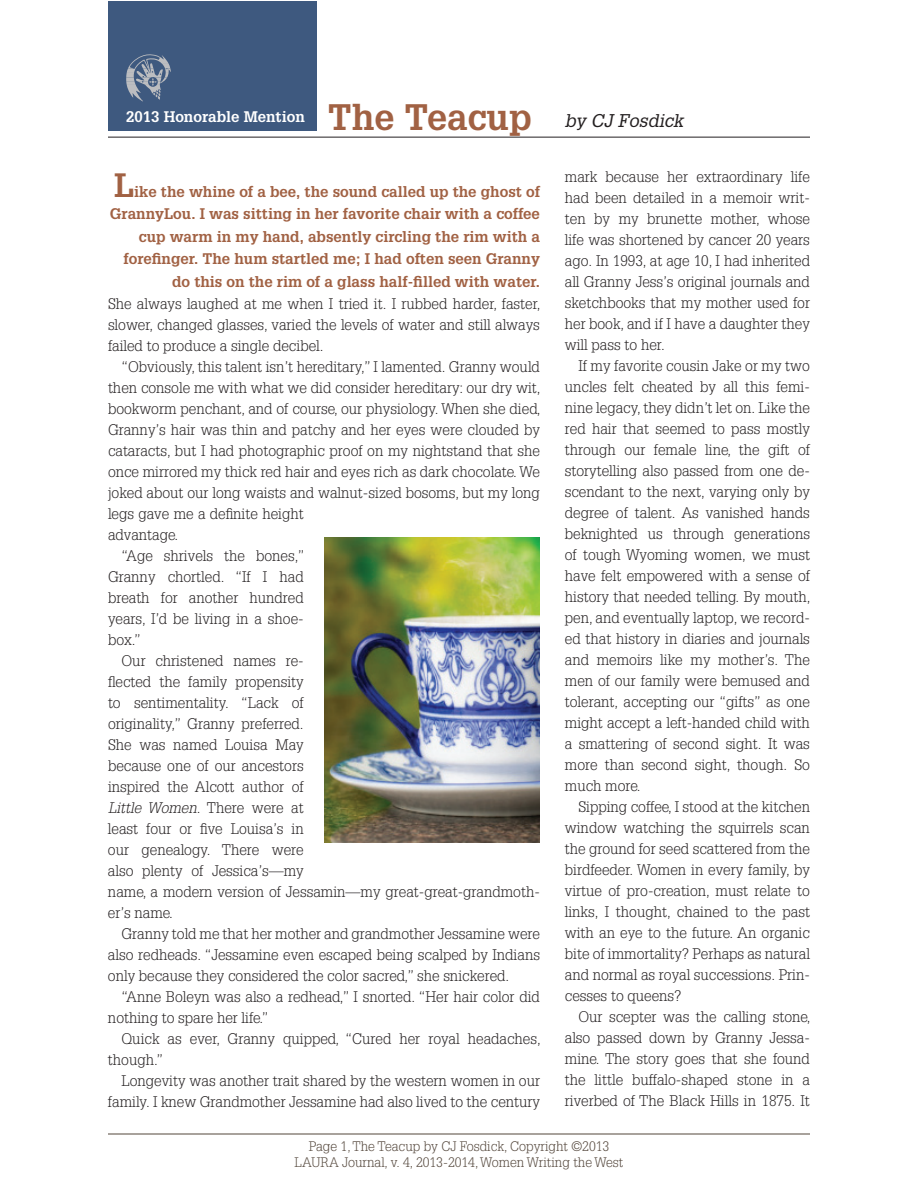
<style>
.page{position:relative;width:918px;height:1188px;background:#fff}
.page>*{position:absolute;margin:0;border:0;box-sizing:border-box;transform-origin:0 0}
.t1{font:700 36px "Glypha";color:#a16143}
.t2{font:italic 18px "Glypha";color:#231f20}
.t3{font:300 15px/21px "Glypha";color:#231f20;text-align:justify}
.t4{font:700 15px/22.5px "Glypha";color:#a16143;text-align:right}
.t5{font:700 15px "Glypha";color:#fff}
.t6{font:300 13.5px/16.2px "Glypha";color:#53463b;text-align:center}
.s1{font-size:33px}
.s2{font-style:italic}
</style>
<div class="page">
<div style="left:108px;top:1px;width:208px;height:130px;background:#3e597f"></div>
<hr style="left:108px;top:137px;width:702px;height:1px;background:#231f20">
<img style="left:324px;top:538px;width:216px;height:304px">
<hr style="left:108px;top:1134px;width:702px;height:1px;background:#53463b">
<svg style="left:126px;top:54px;width:45px;height:47px"></svg>
<h1 class="t1" style="left:328px;top:95px;width:206px">The Teacup</h1>
<p class="t5" style="left:126px;top:107px;width:180px">2013 Honorable Mention</p>
<p class="t2" style="left:565px;top:109px;width:120px">by CJ Fosdick</p>
<p class="t3" style="left:565px;top:167px;width:247px">mark because her extraordinary life had been detailed in a memoir writ&shy;ten by my brunette mother, whose life was shortened by cancer 20 years ago. In 1993, at age 10, I had inherited all Granny Jess’s original journals and sketchbooks that my mother used for her book, and if I have a daughter they will pass to her.</p>
<p class="t3" style="left:565px;top:356px;width:247px;text-indent:14px">If my favorite cousin Jake or my two uncles felt cheated by all this femi&shy;nine legacy, they didn’t let on. Like the red hair that seemed to pass mostly through our female line, the gift of storytelling also passed from one de&shy;scendant to the next, varying only by degree of talent. As vanished hands beknighted us through generations of tough Wyoming women, we must have felt empowered with a sense of history that needed telling. By mouth, pen, and eventually laptop, we record&shy;ed that history in diaries and journals and memoirs like my mother’s. The men of our family were bemused and tolerant, accepting our “gifts” as one might accept a left-handed child with a smattering of second sight. It was more than second sight, though. So much more.</p>
<p class="t3" style="left:565px;top:797px;width:247px;text-indent:14px">Sipping coffee, I stood at the kitchen window watching the squirrels scan the ground for seed scattered from the birdfeeder. Women in every family, by virtue of pro-creation, must relate to links, I thought, chained to the past with an eye to the future. An organic bite of immortality? Perhaps as natural and normal as royal successions. Prin&shy;cesses to queens?</p>
<p class="t3" style="left:565px;top:1007px;width:247px;text-indent:14px">Our scepter was the calling stone, also passed down by Granny Jessa&shy;mine. The story goes that she found the little buffalo-shaped stone in a riverbed of The Black Hills in 1875. It</p>
<p class="t6" style="left:295px;top:1138px;width:330px">Page 1, The Teacup by CJ Fosdick, Copyright ©2013<br>LAURA Journal, v. 4, 2013-2014, Women Writing the West</p>
<p class="t4" style="left:110px;top:180px;width:432px"><span class="s1">L</span>ike the whine of a bee, the sound called up the ghost of GrannyLou. I was sitting in her favorite chair with a coffee cup warm in my hand, absently circling the rim with a forefinger. The hum startled me; I had often seen Granny do this on the rim of a glass half-filled with water.</p>
<p class="t3" style="left:108px;top:294px;width:434px">She always laughed at me when I tried it. I rubbed harder, faster, slower, changed glasses, varied the levels of water and still always failed to produce a single decibel.</p>
<p class="t3" style="left:122px;top:357px;width:420px">“Obviously, this talent isn’t hereditary,” I lamented. Granny would</p>
<p class="t3" style="left:108px;top:378px;width:434px">then console me with what we did consider hereditary: our dry wit,</p>
<p class="t3" style="left:108px;top:399px;width:434px">bookworm penchant, and of course, our physiology. When she died,</p>
<p class="t3" style="left:108px;top:420px;width:433px">Granny’s hair was thin and patchy and her eyes were clouded by</p>
<p class="t3" style="left:108px;top:441px;width:433px">cataracts, but I had photographic proof on my nightstand that she</p>
<p class="t3" style="left:108px;top:462px;width:433px">once mirrored my thick red hair and eyes rich as dark chocolate. We</p>
<p class="t3" style="left:108px;top:483px;width:433px">joked about our long waists and walnut-sized bosoms, but my long</p>
<p class="t3" style="left:108px;top:504px;width:197px">legs gave me a definite height</p>
<p class="t3" style="left:108px;top:525px;width:72px">advantage.</p>
<p class="t3" style="left:122px;top:546px;width:184px">“Age shrivels the bones,”</p>
<p class="t3" style="left:108px;top:567px;width:197px">Granny chortled. “If I had</p>
<p class="t3" style="left:108px;top:588px;width:197px">breath for another hundred</p>
<p class="t3" style="left:108px;top:609px;width:197px">years, I’d be living in a shoe-</p>
<p class="t3" style="left:108px;top:630px;width:34px">box.”</p>
<p class="t3" style="left:122px;top:651px;width:184px">Our christened names re-</p>
<p class="t3" style="left:108px;top:672px;width:197px">flected the family propensity</p>
<p class="t3" style="left:108px;top:693px;width:197px">to sentimentality. “Lack of</p>
<p class="t3" style="left:108px;top:714px;width:197px">originality,” Granny preferred.</p>
<p class="t3" style="left:108px;top:735px;width:197px">She was named Louisa May</p>
<p class="t3" style="left:108px;top:756px;width:197px">because one of our ancestors</p>
<p class="t3" style="left:108px;top:777px;width:197px">inspired the Alcott author of</p>
<p class="t3" style="left:108px;top:798px;width:197px"><span class="s2">Little Women</span>. T h e r e w e r e a t</p>
<p class="t3" style="left:108px;top:819px;width:197px">least four or five Louisa’s in</p>
<p class="t3" style="left:108px;top:840px;width:197px">our genealogy. There were</p>
<p class="t3" style="left:108px;top:861px;width:197px">also plenty of Jessica’s—my</p>
<p class="t3" style="left:108px;top:882px;width:433px">name, a modern version of Jessamin—my great-great-grandmoth-</p>
<p class="t3" style="left:108px;top:903px;width:67px">er’s name.</p>
<p class="t3" style="left:121px;top:924px;width:420px">Granny told me that her mother and grandmother Jessamine were</p>
<p class="t3" style="left:108px;top:945px;width:434px">also redheads. “Jessamine even escaped being scalped by Indians</p>
<p class="t3" style="left:108px;top:966px;width:403px">only because they considered the color sacred,” she snickered.</p>
<p class="t3" style="left:121px;top:987px;width:420px">“Anne Boleyn was also a redhead,” I snorted. “Her hair color did</p>
<p class="t3" style="left:108px;top:1008px;width:162px">nothing to spare her life.”</p>
<p class="t3" style="left:121px;top:1029px;width:421px">Quick as ever, Granny quipped, “Cured her royal headaches,</p>
<p class="t3" style="left:108px;top:1050px;width:57px">though.”</p>
<p class="t3" style="left:121px;top:1071px;width:420px">Longevity was another trait shared by the western women in our</p>
<p class="t3" style="left:108px;top:1092px;width:434px">family. I knew Grandmother Jessamine had also lived to the century</p>
</div>
